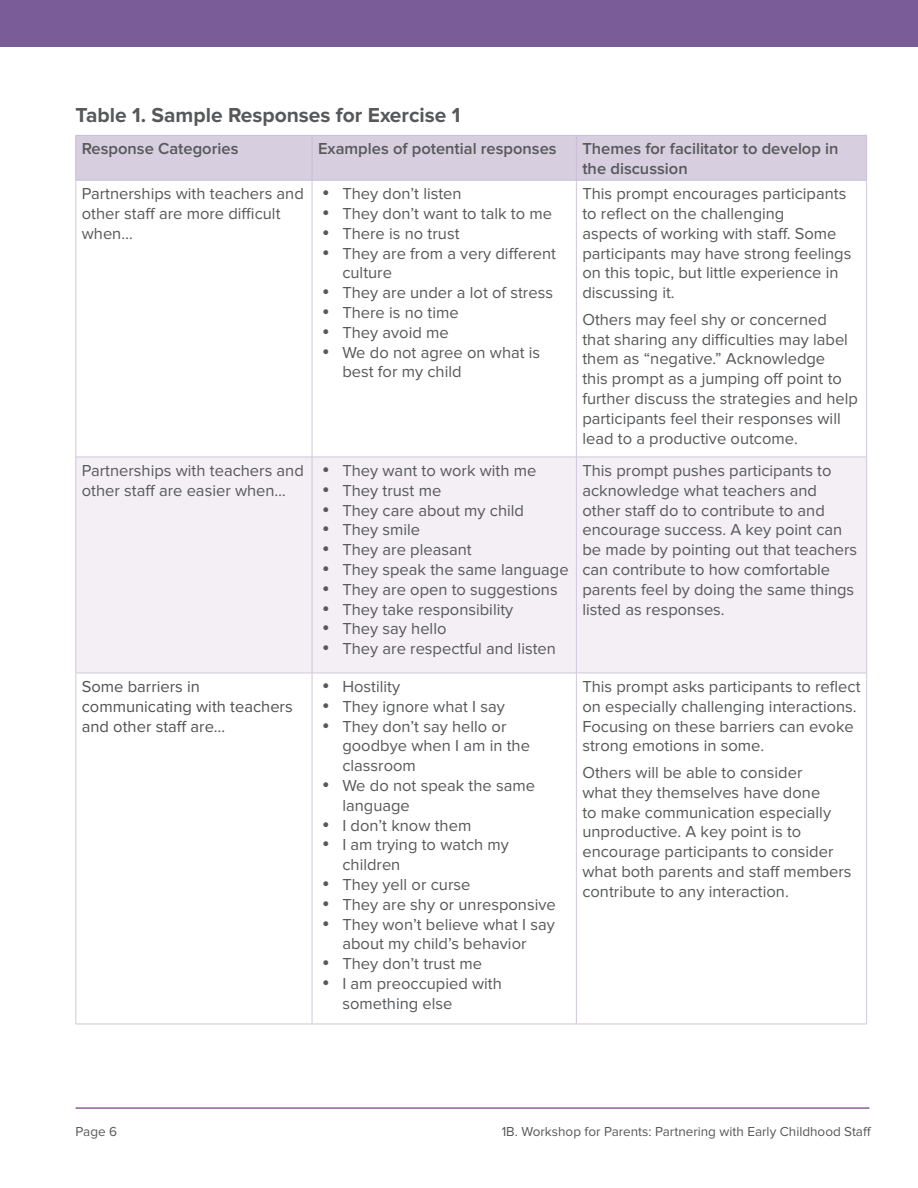
<style>
.page{position:relative;width:918px;height:1188px;background:#fff}
.page>*{position:absolute;margin:0;border:0;box-sizing:border-box;transform-origin:0 0}
.t1{font:700 21px "Proxima Nova";color:#57585a}
.t2{font:16.5px/19.8px "Proxima Nova";color:#57585a}
.t3{font:600 16.5px/19.8px "Proxima Nova";color:#57585a}
.t4{font:16.5px/19.8px "Proxima Nova";color:#515151}
.t5{font:13.5px "Proxima Nova";color:#57585a}
</style>
<div class="page">
<div style="left:1px;top:1px;width:916px;height:46px;background:#795c98"></div>
<hr style="left:917px;top:1px;width:1px;height:46px;background:#795c98">
<div style="left:77px;top:136px;width:789px;height:44px;background:#d7cee0"></div>
<div style="left:77px;top:458px;width:789px;height:215px;background:#f3eff5"></div>
<hr style="left:76px;top:180px;width:1px;height:277px;background:#d0c6db">
<hr style="left:312px;top:180px;width:1px;height:277px;background:#d0c6db">
<hr style="left:576px;top:180px;width:1px;height:277px;background:#d0c6db">
<hr style="left:866px;top:180px;width:1px;height:277px;background:#d0c6db">
<hr style="left:76px;top:457px;width:236px;height:1px;background:#d0c6db">
<hr style="left:76px;top:457px;width:1px;height:216px;background:#d0c6db">
<hr style="left:312px;top:457px;width:264px;height:1px;background:#d0c6db">
<hr style="left:312px;top:457px;width:1px;height:216px;background:#d0c6db">
<hr style="left:576px;top:457px;width:291px;height:1px;background:#d0c6db">
<hr style="left:576px;top:457px;width:1px;height:216px;background:#d0c6db">
<hr style="left:866px;top:457px;width:1px;height:216px;background:#d0c6db">
<hr style="left:76px;top:673px;width:236px;height:1px;background:#d0c6db">
<hr style="left:76px;top:673px;width:1px;height:351px;background:#d0c6db">
<hr style="left:312px;top:673px;width:264px;height:1px;background:#d0c6db">
<hr style="left:312px;top:673px;width:1px;height:351px;background:#d0c6db">
<hr style="left:576px;top:673px;width:291px;height:1px;background:#d0c6db">
<hr style="left:576px;top:673px;width:1px;height:351px;background:#d0c6db">
<hr style="left:866px;top:673px;width:1px;height:351px;background:#d0c6db">
<hr style="left:76px;top:1024px;width:236px;height:1px;background:#d0c6db">
<hr style="left:312px;top:1024px;width:264px;height:1px;background:#d0c6db">
<hr style="left:576px;top:1024px;width:291px;height:1px;background:#d0c6db">
<hr style="left:76px;top:135px;width:236px;height:1px;background:#c9bed6">
<hr style="left:76px;top:136px;width:1px;height:44px;background:#c9bed6">
<hr style="left:312px;top:135px;width:264px;height:1px;background:#c9bed6">
<hr style="left:312px;top:136px;width:1px;height:44px;background:#c9bed6">
<hr style="left:576px;top:135px;width:291px;height:1px;background:#c9bed6">
<hr style="left:576px;top:136px;width:1px;height:44px;background:#c9bed6">
<hr style="left:866px;top:136px;width:1px;height:44px;background:#c9bed6">
<hr style="left:76px;top:180px;width:236px;height:1px;background:#c9bed6">
<hr style="left:312px;top:180px;width:264px;height:1px;background:#c9bed6">
<hr style="left:576px;top:180px;width:291px;height:1px;background:#c9bed6">
<hr style="left:76px;top:1107px;width:793px;height:2px;background:#8a6098">
<p class="t1" style="left:76px;top:103px;width:386px">Table 1. Sample Responses for Exercise 1</p>
<p class="t3" style="left:82px;top:139px;width:158px">Response Categories</p>
<p class="t3" style="left:318px;top:139px;width:240px">Examples of potential responses</p>
<p class="t3" style="left:582px;top:139px;width:258px">Themes for facilitator to develop in the discussion</p>
<p class="t2" style="left:82px;top:184px;width:224px">Partnerships with teachers and other staff are more difficult when…</p>
<p class="t2" style="left:322px;top:184px;width:141px">• They don’t listen</p>
<p class="t2" style="left:582px;top:184px;width:270px">This prompt encourages participants to reflect on the challenging<br>aspects of working with staff. Some participants may have strong feelings on this topic, but little experience in discussing it.</p>
<p class="t2" style="left:582px;top:310px;width:277px">Others may feel shy or concerned that sharing any difficulties may label them as “negative.” Acknowledge<br>this prompt as a jumping off point to further discuss the strategies and help participants feel their responses will lead to a productive outcome.</p>
<p class="t2" style="left:322px;top:204px;width:231px">• They don’t want to talk to me</p>
<p class="t2" style="left:322px;top:224px;width:139px">• There is no trust</p>
<p class="t2" style="left:342px;top:243px;width:215px;text-indent:-20px">• They are from a very different culture</p>
<p class="t2" style="left:322px;top:283px;width:232px">• They are under a lot of stress</p>
<p class="t2" style="left:322px;top:303px;width:138px">• There is no time</p>
<p class="t2" style="left:322px;top:323px;width:128px">• They avoid me</p>
<p class="t2" style="left:342px;top:342px;width:199px;text-indent:-20px">• We do not agree on what is best for my child</p>
<p class="t2" style="left:82px;top:461px;width:224px">Partnerships with teachers and other staff are easier when…</p>
<p class="t2" style="left:322px;top:461px;width:216px">• They want to work with me</p>
<p class="t2" style="left:322px;top:481px;width:121px">• They trust me</p>
<p class="t2" style="left:322px;top:500px;width:203px">• They care about my child</p>
<p class="t2" style="left:322px;top:520px;width:100px">• They smile</p>
<p class="t2" style="left:322px;top:540px;width:151px">• They are pleasant</p>
<p class="t2" style="left:322px;top:560px;width:248px">• They speak the same language</p>
<p class="t2" style="left:322px;top:580px;width:237px">• They are open to suggestions</p>
<p class="t2" style="left:322px;top:599px;width:193px">• They take responsibility</p>
<p class="t2" style="left:322px;top:619px;width:126px">• They say hello</p>
<p class="t2" style="left:322px;top:639px;width:235px">• They are respectful and listen</p>
<p class="t4" style="left:82px;top:677px;width:212px">Some barriers in communicating with teachers and other staff are…</p>
<p class="t2" style="left:322px;top:677px;width:80px">• Hostility</p>
<p class="t2" style="left:322px;top:697px;width:184px">• They ignore what I say</p>
<p class="t2" style="left:342px;top:716px;width:189px;text-indent:-20px">• They don’t say hello or goodbye when I am in the classroom</p>
<p class="t2" style="left:342px;top:776px;width:194px;text-indent:-20px">• We do not speak the same language</p>
<p class="t2" style="left:322px;top:815px;width:151px">• I don’t know them</p>
<p class="t2" style="left:342px;top:835px;width:168px;text-indent:-20px">• I am trying to watch my children</p>
<p class="t2" style="left:322px;top:875px;width:150px">• They yell or curse</p>
<p class="t2" style="left:322px;top:895px;width:235px">• They are shy or unresponsive</p>
<p class="t2" style="left:322px;top:914px;width:234px;text-align:center">• They won’t believe what I say about my child’s behavior</p>
<p class="t2" style="left:322px;top:954px;width:161px">• They don’t trust me</p>
<p class="t2" style="left:342px;top:974px;width:161px;text-indent:-20px">• I am preoccupied with something else</p>
<p class="t2" style="left:582px;top:461px;width:276px">This prompt pushes participants to acknowledge what teachers and other staff do to contribute to and encourage success. A key point can be made by pointing out that teachers can contribute to how comfortable parents feel by doing the same things listed as responses.</p>
<p class="t2" style="left:582px;top:677px;width:280px">This prompt asks participants to reflect on especially challenging interactions.<br>Focusing on these barriers can evoke strong emotions in some.</p>
<p class="t2" style="left:582px;top:763px;width:271px">Others will be able to consider<br>what they themselves have done<br>to make communication especially unproductive. A key point is to encourage participants to consider what both parents and staff members contribute to any interaction.</p>
<p class="t5" style="left:76px;top:1124px;width:43px">Page 6</p>
<p class="t5" style="left:502px;top:1124px;width:371px">1B. Workshop for Parents: Partnering with Early Childhood Staff</p>
</div>
